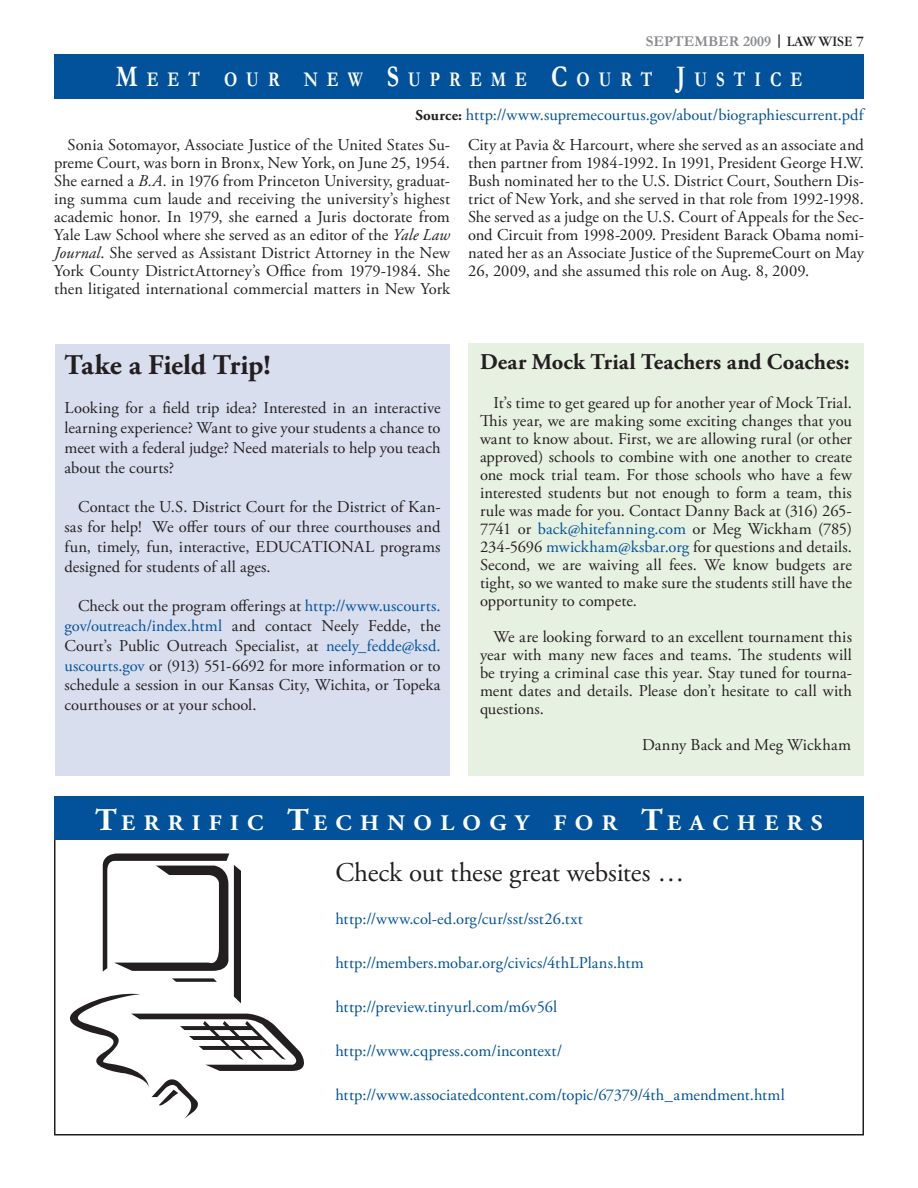
<style>
.page{position:relative;width:918px;height:1188px;background:#fff}
.page>*{position:absolute;margin:0;border:0;box-sizing:border-box;transform-origin:0 0}
.Body{font:700 28.5px "Adobe Garamond Pro";letter-spacing:-.01em;color:#231f20}
.Body-2{font:27px "Adobe Garamond Pro";letter-spacing:-.005em;color:#231f20}
.Drop_cap_2{font:700 22.5px "Adobe Garamond Pro";letter-spacing:.005em;color:#231f20}
.t1{font:700 22.2px "Adobe Garamond Pro";letter-spacing:.355em;color:#fff;scale:1.06 1}
.Bar_Headline{font:700 21px "Garamond";letter-spacing:.535em;color:#fff;scale:.8 1}
.Body-3{font:16.5px/18px "Adobe Garamond Pro";color:#231f20;text-align:justify}
.Body-4{font:16.5px "Adobe Garamond Pro";letter-spacing:-.01em;color:#01529a}
.Source{font:16.5px "Adobe Garamond Pro";color:#01529a}
.t2{font:700 15px "Garamond";color:#8a8c8f}
.s1{color:#231f20}
.s2{font-weight:400;color:#231f20}
.s3{font-size:30px}
.s4{font-weight:700;font-size:15px;color:#231f20}
.s5{font-style:italic}
.s6{color:#01529a}
.s7{font-size:31.65px}
</style>
<div class="page">
<div style="left:54px;top:796px;width:810px;height:44px;background:#01529a"></div>
<svg style="left:70px;top:854px;width:234px;height:264px"></svg>
<div style="left:468px;top:344px;width:396px;height:432px;background:#e7f1e2"></div>
<div style="left:56px;top:344px;width:394px;height:432px;background:#d8deee"></div>
<div style="left:54px;top:54px;width:810px;height:45px;background:#01529a"></div>
<p class="t2" style="left:646px;top:32px;width:220px">SEPTEMBER 2009 <span class="s1">|</span> <span class="s2">LAW WISE 7</span></p>
<p class="Bar_Headline" style="left:116px;top:67px;width:860px"><span class="s3">M</span>EET OUR NEW <span class="s3">S</span>UPREME <span class="s3">C</span>OURT <span class="s3">J</span>USTICE</p>
<p class="Source" style="left:415px;top:105px;width:450px"><span class="s4">Source:</span> http://www.supremecourtus.gov/about/biographiescurrent.pdf</p>
<p class="Body-3" style="left:54px;top:136px;width:398px;text-indent:14px">Sonia Sotomayor, Associate Justice of the United States Su&shy;preme Court, was born in Bronx, New York, on June 25, 1954.<br>She earned a <span class="s5">B.A.</span> in 1976 from Princeton University, graduat&shy;ing summa cum laude and receiving the university’s highest academic honor. In 1979, she earned a Juris doctorate from Yale Law School where she served as an editor of the <span class="s5">Yale Law Journal</span>. She served as Assistant District Attorney in the New York County DistrictAttorney’s Office from 1979-1984. She then litigated international commercial matters in New York</p>
<p class="Body-3" style="left:468px;top:136px;width:397px">City at Pavia &amp; Harcourt, where she served as an associate and then partner from 1984-1992. In 1991, President George H.W.<br>Bush nominated her to the U.S. District Court, Southern Dis&shy;trict of New York, and she served in that role from 1992-1998.<br>She served as a judge on the U.S. Court of Appeals for the Sec&shy;ond Circuit from 1998-2009. President Barack Obama nomi&shy;nated her as an Associate Justice of the SupremeCourt on May 26, 2009, and she assumed this role on Aug. 8, 2009.</p>
<p class="Body" style="left:64px;top:348px;width:208px">Take a Field Trip!</p>
<p class="Body-3" style="left:64px;top:399px;width:378px;line-height:19.8px">Looking for a field trip idea? Interested in an interactive learning experience? Want to give your students a chance to meet with a federal judge? Need materials to help you teach about the courts?</p>
<p class="Body-3" style="left:64px;top:498px;width:378px;line-height:19.8px;text-indent:14px">Contact the U.S. District Court for the District of Kan&shy;sas for help! We offer tours of our three courthouses and fun, timely, fun, interactive, EDUCATIONAL programs designed for students of all ages.</p>
<p class="Body-3" style="left:64px;top:597px;width:378px;line-height:19.8px;text-indent:14px">Check out the program offerings at <span class="s6">http://www.uscourts. gov/outreach/index.html</span> and contact Neely Fedde, the Court’s Public Outreach Specialist, at <span class="s6">neely_fedde@ksd. uscourts.gov</span> or (913) 551-6692 for more information or to schedule a session in our Kansas City, Wichita, or Topeka courthouses or at your school.</p>
<p class="Drop_cap_2" style="left:480px;top:349px;width:371px">Dear Mock Trial Teachers and Coaches:</p>
<p class="Body-3" style="left:480px;top:394px;width:374px;text-indent:14px">It’s time to get geared up for another year of Mock Trial.<br>This year, we are making some exciting changes that you want to know about. First, we are allowing rural (or other approved) schools to combine with one another to create one mock trial team. For those schools who have a few interested students but not enough to form a team, this rule was made for you. Contact Danny Back at (316) 265- 7741 or <span class="s6">back@hitefanning.com</span> or Meg Wickham (785)<br>234-5696 <span class="s6">mwickham@ksbar.org</span> for questions and details.<br>Second, we are waiving all fees. We know budgets are tight, so we wanted to make sure the students still have the opportunity to compete.</p>
<p class="Body-3" style="left:480px;top:628px;width:374px;text-indent:14px">We are looking forward to an excellent tournament this year with many new faces and teams. The students will be trying a criminal case this year. Stay tuned for tourna&shy;ment dates and details. Please don’t hesitate to call with questions.</p>
<p class="Body-3" style="left:642px;top:736px;width:211px">Danny Back and Meg Wickham</p>
<p class="t1" style="left:95px;top:810px;width:688px"><span class="s7">T</span>ERRIFIC <span class="s7">T</span>ECHNOLOGY FOR <span class="s7">T</span>EACHERS</p>
<p class="Body-2" style="left:335px;top:856px;width:350px">Check out these great websites …</p>
<p class="Body-4" style="left:335px;top:909px;width:249px">http://www.col-ed.org/cur/sst/sst26.txt</p>
<p class="Body-4" style="left:335px;top:953px;width:310px">http://members.mobar.org/civics/4thLPlans.htm</p>
<p class="Body-4" style="left:335px;top:997px;width:223px">http://preview.tinyurl.com/m6v56l</p>
<p class="Body-4" style="left:335px;top:1041px;width:228px">http://www.cqpress.com/incontext/</p>
<p class="Body-4" style="left:335px;top:1084px;width:451px">http://www.associatedcontent.com/topic/67379/4th_amendment.html</p>
</div>
